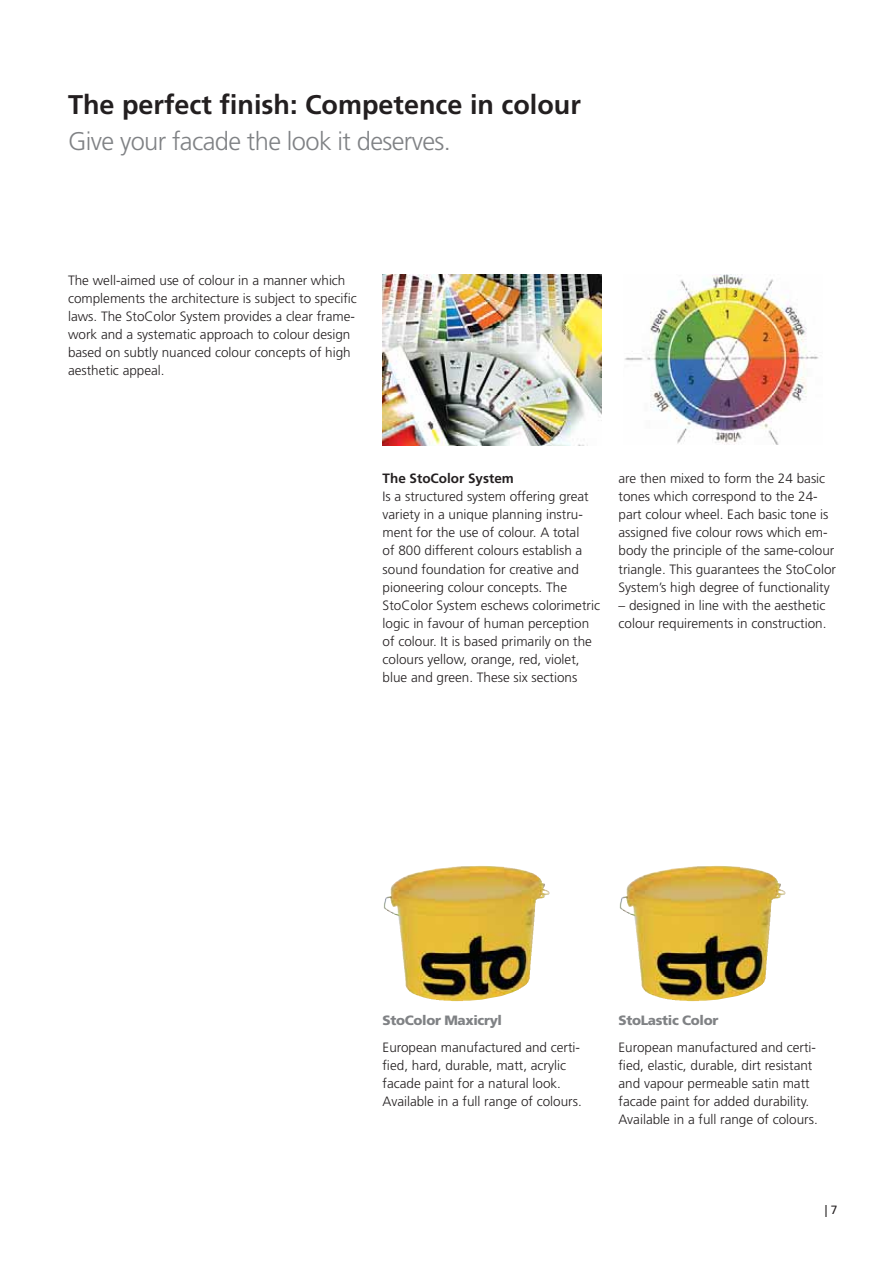
<style>
.page{position:relative;width:893px;height:1263px;background:#fff}
.page>*{position:absolute;margin:0;border:0;box-sizing:border-box;transform-origin:0 0}
.t1{font:700 27px "Sto Frutiger";color:#231f20}
.t2{font:300 25.5px "Sto Frutiger";letter-spacing:-.025em;color:#808285}
.t3{font:300 13.5px/18px "Sto Frutiger";color:#231f20}
.t4{font:900 13.5px "Sto Frutiger";letter-spacing:-.025em;color:#808285}
.t5{font:700 13.5px "Sto Frutiger";color:#231f20}
.t6{font:12px "Sto Frutiger";color:#231f20}
</style>
<div class="page">
<img style="left:384px;top:866px;width:165px;height:135px">
<img style="left:620px;top:866px;width:165px;height:135px">
<img style="left:383px;top:274px;width:218px;height:171px">
<img style="left:625px;top:274px;width:194px;height:170px">
<h1 class="t1" style="left:68px;top:94px;width:514px">The perfect finish: Competence in colour</h1>
<h2 class="t2" style="left:68px;top:131px;width:384px">Give your facade the look it deserves.</h2>
<p class="t3" style="left:68px;top:272px;width:290px">The well-aimed use of colour in a manner which complements the architecture is subject to specific laws. The StoColor System provides a clear frame&shy;work and a systematic approach to colour design based on subtly nuanced colour concepts of high aesthetic appeal.</p>
<p class="t5" style="left:383px;top:473px;width:133px">The StoColor System</p>
<p class="t3" style="left:383px;top:489px;width:219px">Is a structured system offering great variety in a unique planning instru&shy;ment for the use of colour. A total<br>of 800 different colours establish a sound foundation for creative and pioneering colour concepts. The StoColor System eschews colorimetric logic in favour of human perception of colour. It is based primarily on the colours yellow, orange, red, violet, blue and green. These six sections</p>
<p class="t3" style="left:618px;top:471px;width:219px">are then mixed to form the 24 basic tones which correspond to the 24- part colour wheel. Each basic tone is assigned five colour rows which em&shy;body the principle of the same-colour triangle. This guarantees the StoColor System’s high degree of functionality</p>
<p class="t3" style="left:618px;top:597px;width:209px">– designed in line with the aesthetic colour requirements in construction.</p>
<p class="t4" style="left:383px;top:1015px;width:121px">StoColor Maxicryl</p>
<p class="t3" style="left:383px;top:1040px;width:201px">European manufactured and certi&shy;fied, hard, durable, matt, acrylic facade paint for a natural look.<br>Available in a full range of colours.</p>
<p class="t4" style="left:618px;top:1015px;width:101px">StoLastic Color</p>
<p class="t3" style="left:618px;top:1040px;width:201px">European manufactured and certi&shy;fied, elastic, durable, dirt resistant and vapour permeable satin matt facade paint for added durability.<br>Available in a full range of colours.</p>
<p class="t6" style="left:825px;top:1205px;width:14px">| 7</p>
</div>
